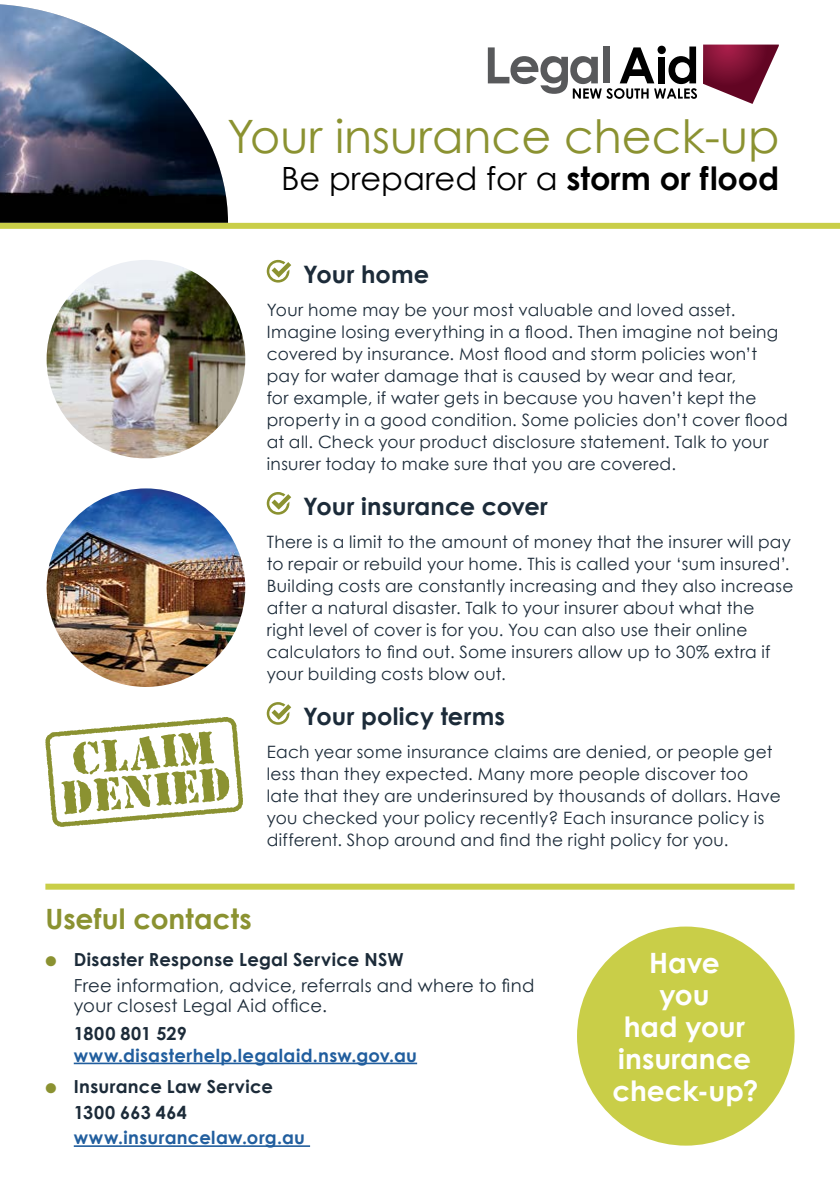
<style>
.page{position:relative;width:840px;height:1191px;background:#fff}
.page>*{position:absolute;margin:0;border:0;box-sizing:border-box;transform-origin:0 0}
.content_natural{font:46px "Century Gothic";color:#8b9231}
.TEXT{font:32px "Century Gothic";color:#000}
.t1{font:700 28px/32px "Century Gothic";color:#fff;text-align:center}
.H2{font:700 28px "Century Gothic";letter-spacing:.005em;color:#8b9231}
.H2-2{font:700 24px "Century Gothic";letter-spacing:.005em;color:#1c2b39}
.Lists{font:18px/20px "Century Gothic";letter-spacing:.015em;color:#1c2b39}
.Lists-2{font:700 18px/22px "Century Gothic";letter-spacing:.02em;color:#215e9e}
.Lists-3{font:700 18px "Century Gothic";letter-spacing:.02em;color:#1c2b39}
.t2{font:17px/22px "Century Gothic";letter-spacing:.02em;color:#1c2b39}
.s1{font-weight:700}
.s2{color:#8b9231}
.s3{color:#1c2b39}
</style>
<div class="page">
<svg style="left:266px;top:260px;width:25px;height:22px"></svg>
<svg style="left:266px;top:492px;width:25px;height:22px"></svg>
<svg style="left:266px;top:702px;width:25px;height:23px"></svg>
<img style="left:0;top:4px;width:228px;height:219px">
<div style="left:0;top:223px;width:839px;height:6px;background:#c9ce48"></div>
<svg style="left:703px;top:45px;width:75px;height:59px"></svg>
<svg style="left:487px;top:46px;width:209px;height:53px"></svg>
<hr style="left:74px;top:1062px;width:343px;height:2px;background:#215e9e">
<hr style="left:74px;top:1145px;width:236px;height:2px;background:#215e9e">
<svg style="left:45px;top:717px;width:198px;height:110px"></svg>
<div style="left:576px;top:926px;width:218px;height:219px;background:#c9ce48;border-radius:50%"></div>
<div style="left:45px;top:883px;width:749px;height:6px;background:#c9ce48"></div>
<img style="left:47px;top:260px;width:198px;height:198px;border-radius:99px">
<img style="left:47px;top:488px;width:198px;height:199px;border-radius:99px">
<p class="content_natural" style="left:227px;top:108px;width:553px">Your insurance check-up</p>
<p class="TEXT" style="left:281px;top:159px;width:499px">Be prepared for a <span class="s1">storm or flood</span></p>
<h1 class="H2-2" style="left:303px;top:259px;width:127px">Your home</h1>
<p class="t2" style="left:266px;top:298px;width:522px">Your home may be your most valuable and loved asset.<br>Imagine losing everything in a flood. Then imagine not being covered by insurance. Most flood and storm policies won’t pay for water damage that is caused by wear and tear,<br>for example, if water gets in because you haven’t kept the property in a good condition. Some policies don’t cover flood at all. Check your product disclosure statement. Talk to your insurer today to make sure that you are covered.</p>
<h1 class="H2-2" style="left:303px;top:491px;width:246px">Your insurance cover</h1>
<p class="t2" style="left:266px;top:530px;width:528px">There is a limit to the amount of money that the insurer will pay to repair or rebuild your home. This is called your ‘sum insured’.<br>Building costs are constantly increasing and they also increase after a natural disaster. Talk to your insurer about what the right level of cover is for you. You can also use their online calculators to find out. Some insurers allow up to 30% extra if your building costs blow out.</p>
<h1 class="H2-2" style="left:303px;top:701px;width:203px">Your policy terms</h1>
<p class="t2" style="left:266px;top:740px;width:515px">Each year some insurance claims are denied, or people get less than they expected. Many more people discover too late that they are underinsured by thousands of dollars. Have you checked your policy recently? Each insurance policy is different. Shop around and find the right policy for you.</p>
<h1 class="H2" style="left:45px;top:901px;width:208px">Useful contacts</h1>
<p class="Lists-3" style="left:45px;top:948px;width:359px"><span class="s2">●</span> Disaster Response Legal Service NSW</p>
<p class="Lists" style="left:74px;top:975px;width:462px">Free information, advice, referrals and where to find your closest Legal Aid office.</p>
<p class="Lists-2" style="left:74px;top:1021px;width:344px"><span class="s3">1800 801 529 </span>www.disasterhelp.legalaid.nsw.gov.au</p>
<p class="Lists-3" style="left:45px;top:1075px;width:229px"><span class="s2">●</span> Insurance Law Service</p>
<p class="Lists-3" style="left:74px;top:1101px;width:115px">1300 663 464</p>
<p class="Lists-2" style="left:74px;top:1126px;width:232px">www.insurancelaw.org.au</p>
<p class="t1" style="left:612px;top:946px;width:147px">Have<br>you<br>had your insurance check-up?</p>
</div>
